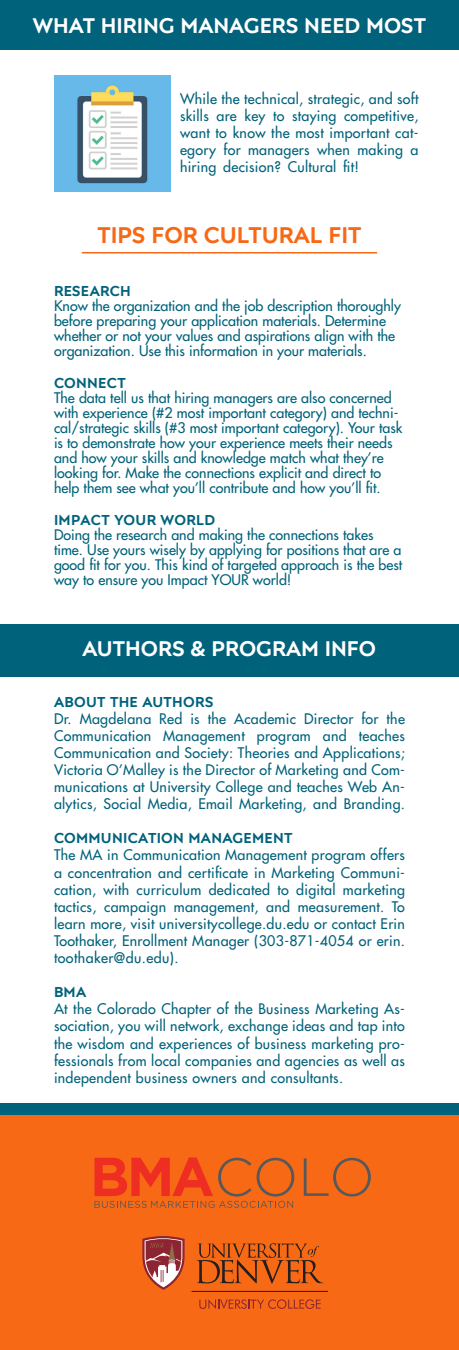
<style>
.page{position:relative;width:459px;height:1350px;background:#fff}
.page>*{position:absolute;margin:0;border:0;box-sizing:border-box;transform-origin:0 0}
.t1{font:600 22.5px "Posterama Text";color:#f76915}
.t2{font:600 21px "Posterama Text";color:#fff}
.t3{font:500 14.25px/17.1px "Futura Std";color:#00627b;text-align:justify}
.t4{font:600 14.25px "Posterama Text";letter-spacing:.02em;color:#00627b}
.s1{font-family:"Posterama Text";font-weight:600}
</style>
<div class="page">
<img style="left:54px;top:75px;width:117px;height:117px">
<hr style="left:82px;top:252px;width:295px;height:1px;background:#f76915">
<div style="left:0;top:0;width:459px;height:50px;background:#00627b"></div>
<div style="left:0;top:625px;width:459px;height:52px;background:#00627b"></div>
<div style="left:0;top:1115px;width:459px;height:235px;background:#f76915"></div>
<div style="left:0;top:1103px;width:459px;height:12px;background:#00627b"></div>
<hr style="left:192px;top:1291px;width:136px;height:1px;background:#231f20">
<svg style="left:199px;top:1299px;width:122px;height:10px"></svg>
<svg style="left:197px;top:1243px;width:126px;height:41px;background:#c85817"></svg>
<svg style="left:142px;top:1236px;width:43px;height:54px;background:#bc6559"></svg>
<svg style="left:304px;top:1158px;width:66px;height:39px;background:#da6521"></svg>
<svg style="left:94px;top:1157px;width:200px;height:51px;background:#e6581e"></svg>
<p class="t2" style="left:33px;top:12px;width:395px">WHAT HIRING MANAGERS NEED MOST</p>
<p class="t3" style="left:180px;top:90px;width:240px">While the technical, strategic, and soft skills are key to staying competitive, want to know the most important cat&shy;egory for managers when making a hiring decision? Cultural fit!</p>
<p class="t1" style="left:98px;top:220px;width:265px">TIPS FOR CULTURAL FIT</p>
<p class="t3" style="left:54px;top:283px;width:349px;line-height:15px;text-align:left"><span class="s1">RESEARCH<br></span>Know the organization and the job description thoroughly before preparing your application materials. Determine whether or not your values and aspirations align with the organization. Use this information in your materials.</p>
<p class="t3" style="left:54px;top:375px;width:350px;line-height:15px;text-align:left"><span class="s1">CONNECT<br></span>The data tell us that hiring managers are also concerned with experience (#2 most important category) and techni&shy;cal/strategic skills (#3 most important category). Your task is to demonstrate how your experience meets their needs and how your skills and knowledge match what they’re looking for. Make the connections explicit and direct to help them see what you’ll contribute and how you’ll fit.</p>
<p class="t3" style="left:54px;top:512px;width:350px;line-height:15px;text-align:left"><span class="s1">IMPACT YOUR WORLD<br></span>Doing the research and making the connections takes time. Use yours wisely by applying for positions that are a good fit for you. This kind of targeted approach is the best way to ensure you Impact YOUR world!</p>
<p class="t2" style="left:82px;top:635px;width:295px">AUTHORS &amp; PROGRAM INFO</p>
<p class="t4" style="left:54px;top:692px;width:161px">ABOUT THE AUTHORS</p>
<p class="t3" style="left:54px;top:710px;width:353px">Dr. Magdelana Red is the Academic Director for the Communication Management program and teaches Communication and Society: Theories and Applications; Victoria O’Malley is the Director of Marketing and Com&shy;munications at University College and teaches Web An&shy;alytics, Social Media, Email Marketing, and Branding.</p>
<p class="t4" style="left:54px;top:829px;width:240px">COMMUNICATION MANAGEMENT</p>
<p class="t3" style="left:54px;top:847px;width:353px">The MA in Communication Management program offers a concentration and certificate in Marketing Communi&shy;cation, with curriculum dedicated to digital marketing tactics, campaign management, and measurement. To learn more, visit universitycollege.du.edu or contact Erin Toothaker, Enrollment Manager (303-871-4054 or erin. toothaker@du.edu).</p>
<p class="t4" style="left:54px;top:983px;width:34px">BMA</p>
<p class="t3" style="left:54px;top:1001px;width:353px">At the Colorado Chapter of the Business Marketing As&shy;sociation, you will network, exchange ideas and tap into the wisdom and experiences of business marketing pro&shy;fessionals from local companies and agencies as well as independent business owners and consultants.</p>
</div>
